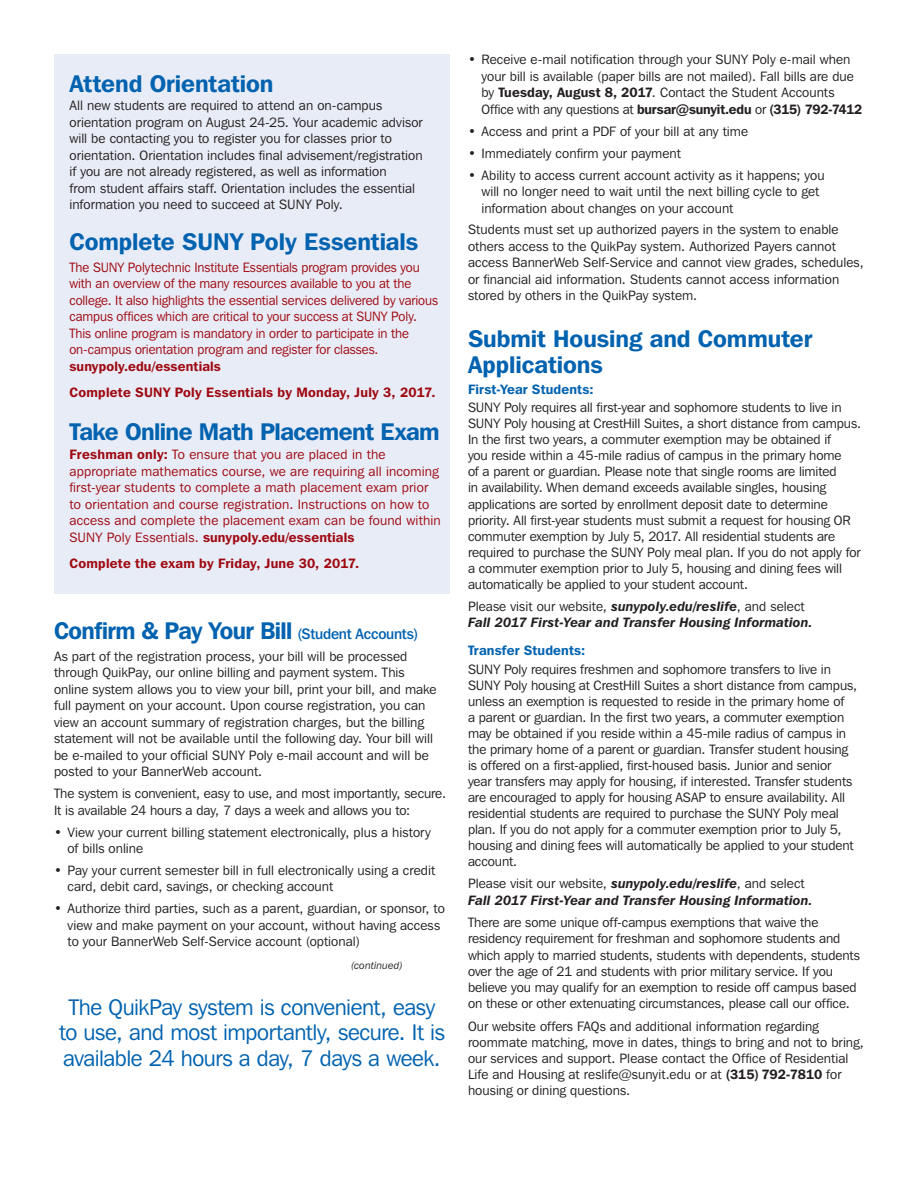
<style>
.page{position:relative;width:918px;height:1188px;background:#fff}
.page>*{position:absolute;margin:0;border:0;box-sizing:border-box;transform-origin:0 0}
.t1{font:600 24px/25.5px "Franklin Gothic IT Cby BT";letter-spacing:-.005em;color:#0162b0}
.t2{font:600 24px "Franklin Gothic IT Cby BT";letter-spacing:-.025em;color:#0162b0}
.t3{font:22.5px/25.5px "Franklin Gothic IT Cby BT";letter-spacing:-.02em;color:#0162b0;text-align:center}
.Bullets{font:13.5px/16px "Franklin Gothic IT Cby BT";color:#231f20}
.t4{font:13.5px/16.5px "Franklin Gothic IT Cby BT";letter-spacing:.005em;color:#9f0811}
.t5{font:italic 600 13.5px/16.5px "Franklin Gothic IT Cby BT";letter-spacing:.005em;color:#231f20}
.t6{font:600 13.5px "Franklin Gothic IT Cby BT";letter-spacing:.02em;color:#9f0811}
.t7{font:600 13.5px "Franklin Gothic IT Cby BT";letter-spacing:.01em;color:#0162b0}
.t8{font:italic 10.5px "Franklin Gothic IT Cby BT";letter-spacing:.01em;color:#231f20}
.s1{font-weight:600}
.s2{font-weight:500;font-size:15px}
.s3{font-weight:400;font-style:normal}
</style>
<div class="page">
<div style="left:54px;top:54px;width:396px;height:540px;background:#e8ecf6"></div>
<p class="t1" style="left:69px;top:70px;width:206px">Attend Orientation</p>
<p class="Bullets" style="left:69px;top:97px;width:355px;line-height:16.5px">All new students are required to attend an on-campus orientation program on August 24-25. Your academic advisor will be contacting you to register you for classes prior to orientation. Orientation includes final advisement/registration if you are not already registered, as well as information<br>from student affairs staff. Orientation includes the essential information you need to succeed at SUNY Poly.</p>
<p class="t1" style="left:69px;top:228px;width:350px">Complete SUNY Poly Essentials</p>
<p class="t4" style="left:69px;top:259px;width:370px">The SUNY Polytechnic Institute Essentials program provides you with an overview of the many resources available to you at the college. It also highlights the essential services delivered by various campus offices which are critical to your success at SUNY Poly.<br>This online program is mandatory in order to participate in the on-campus orientation program and register for classes. <span class="s1">sunypoly.edu/essentials</span></p>
<p class="t6" style="left:69px;top:384px;width:368px">Complete SUNY Poly Essentials by Monday, July 3, 2017.</p>
<p class="t2" style="left:69px;top:416px;width:372px">Take Online Math Placement Exam</p>
<p class="t4" style="left:69px;top:446px;width:373px"><span class="s1">Freshman only:</span> To ensure that you are placed in the appropriate mathematics course, we are requiring all incoming first-year students to complete a math placement exam prior to orientation and course registration. Instructions on how to access and complete the placement exam can be found within SUNY Poly Essentials. <span class="s1">sunypoly.edu/essentials</span></p>
<p class="t6" style="left:69px;top:555px;width:291px">Complete the exam by Friday, June 30, 2017.</p>
<p class="t2" style="left:54px;top:615px;width:366px">Confirm &amp; Pay Your Bill <span class="s2">(Student Accounts)</span></p>
<p class="Bullets" style="left:54px;top:648px;width:384px;line-height:16.5px">As part of the registration process, your bill will be processed through QuikPay, our online billing and payment system. This online system allows you to view your bill, print your bill, and make full payment on your account. Upon course registration, you can view an account summary of registration charges, but the billing statement will not be available until the following day. Your bill will be e-mailed to your official SUNY Poly e-mail account and will be posted to your BannerWeb account.</p>
<p class="Bullets" style="left:54px;top:785px;width:394px;line-height:16.5px">The system is convenient, easy to use, and most importantly, secure.<br>It is available 24 hours a day, 7 days a week and allows you to:</p>
<p class="Bullets" style="left:68px;top:823px;width:365px;line-height:16.5px;text-indent:-14px">• View your current billing statement electronically, plus a history of bills online</p>
<p class="Bullets" style="left:68px;top:862px;width:369px;line-height:16.5px;text-indent:-14px">• Pay your current semester bill in full electronically using a credit card, debit card, savings, or checking account</p>
<p class="Bullets" style="left:68px;top:900px;width:379px;line-height:16.5px;text-indent:-14px">• Authorize third parties, such as a parent, guardian, or sponsor, to view and make payment on your account, without having access to your BannerWeb Self-Service account (optional)</p>
<p class="t8" style="left:351px;top:959px;width:53px">(continued)</p>
<p class="t3" style="left:59px;top:994px;width:387px">The QuikPay system is convenient, easy to use, and most importantly, secure. It is available 24 hours a day, 7 days a week.</p>
<p class="Bullets" style="left:482px;top:51px;width:382px;line-height:16.5px;text-indent:-14px">• Receive e-mail notification through your SUNY Poly e-mail when your bill is available (paper bills are not mailed). Fall bills are due by <span class="s1">Tuesday, August 8, 2017</span>. Contact the Student Accounts Office with any questions at <span class="s1">bursar@sunyit.edu</span> or <span class="s1">(315) 792-7412</span></p>
<p class="Bullets" style="left:468px;top:123px;width:282px">• Access and print a PDF of your bill at any time</p>
<p class="Bullets" style="left:468px;top:145px;width:215px">• Immediately confirm your payment</p>
<p class="Bullets" style="left:482px;top:166px;width:345px;line-height:16.5px;text-indent:-14px">• Ability to access current account activity as it happens; you will no longer need to wait until the next billing cycle to get information about changes on your account</p>
<p class="Bullets" style="left:468px;top:221px;width:397px;line-height:16.5px">Students must set up authorized payers in the system to enable others access to the QuikPay system. Authorized Payers cannot access BannerWeb Self-Service and cannot view grades, schedules, or financial aid information. Students cannot access information stored by others in the QuikPay system.</p>
<p class="t1" style="left:468px;top:325px;width:346px">Submit Housing and Commuter<br>Applications</p>
<p class="t7" style="left:468px;top:381px;width:127px">First-Year Students:</p>
<p class="Bullets" style="left:468px;top:399px;width:395px">SUNY Poly requires all first-year and sophomore students to live in SUNY Poly housing at CrestHill Suites, a short distance from campus.<br>In the first two years, a commuter exemption may be obtained if<br>you reside within a 45-mile radius of campus in the primary home<br>of a parent or guardian. Please note that single rooms are limited<br>in availability. When demand exceeds available singles, housing applications are sorted by enrollment deposit date to determine priority. All first-year students must submit a request for housing OR commuter exemption by July 5, 2017. All residential students are required to purchase the SUNY Poly meal plan. If you do not apply for a commuter exemption prior to July 5, housing and dining fees will automatically be applied to your student account.</p>
<p class="t5" style="left:468px;top:598px;width:346px"><span class="s3">Please visit our website,</span> sunypoly.edu/reslife<span class="s3">, and select<br></span>Fall 2017 First-Year and Transfer Housing Information.</p>
<p class="t7" style="left:468px;top:642px;width:119px">Transfer Students:</p>
<p class="Bullets" style="left:468px;top:661px;width:391px">SUNY Poly requires freshmen and sophomore transfers to live in SUNY Poly housing at CrestHill Suites a short distance from campus, unless an exemption is requested to reside in the primary home of<br>a parent or guardian. In the first two years, a commuter exemption may be obtained if you reside within a 45-mile radius of campus in the primary home of a parent or guardian. Transfer student housing is offered on a first-applied, first-housed basis. Junior and senior year transfers may apply for housing, if interested. Transfer students are encouraged to apply for housing ASAP to ensure availability. All residential students are required to purchase the SUNY Poly meal plan. If you do not apply for a commuter exemption prior to July 5, housing and dining fees will automatically be applied to your student account.</p>
<p class="t5" style="left:468px;top:875px;width:346px"><span class="s3">Please visit our website,</span> sunypoly.edu/reslife<span class="s3">, and select<br></span>Fall 2017 First-Year and Transfer Housing Information.</p>
<p class="Bullets" style="left:468px;top:914px;width:394px">There are some unique off-campus exemptions that waive the residency requirement for freshman and sophomore students and which apply to married students, students with dependents, students over the age of 21 and students with prior military service. If you believe you may qualify for an exemption to reside off campus based on these or other extenuating circumstances, please call our office.</p>
<p class="Bullets" style="left:468px;top:1018px;width:397px">Our website offers FAQs and additional information regarding roommate matching, move in dates, things to bring and not to bring, our services and support. Please contact the Office of Residential Life and Housing at reslife@sunyit.edu or at <span class="s1">(315) 792-7810</span> for housing or dining questions.</p>
</div>
